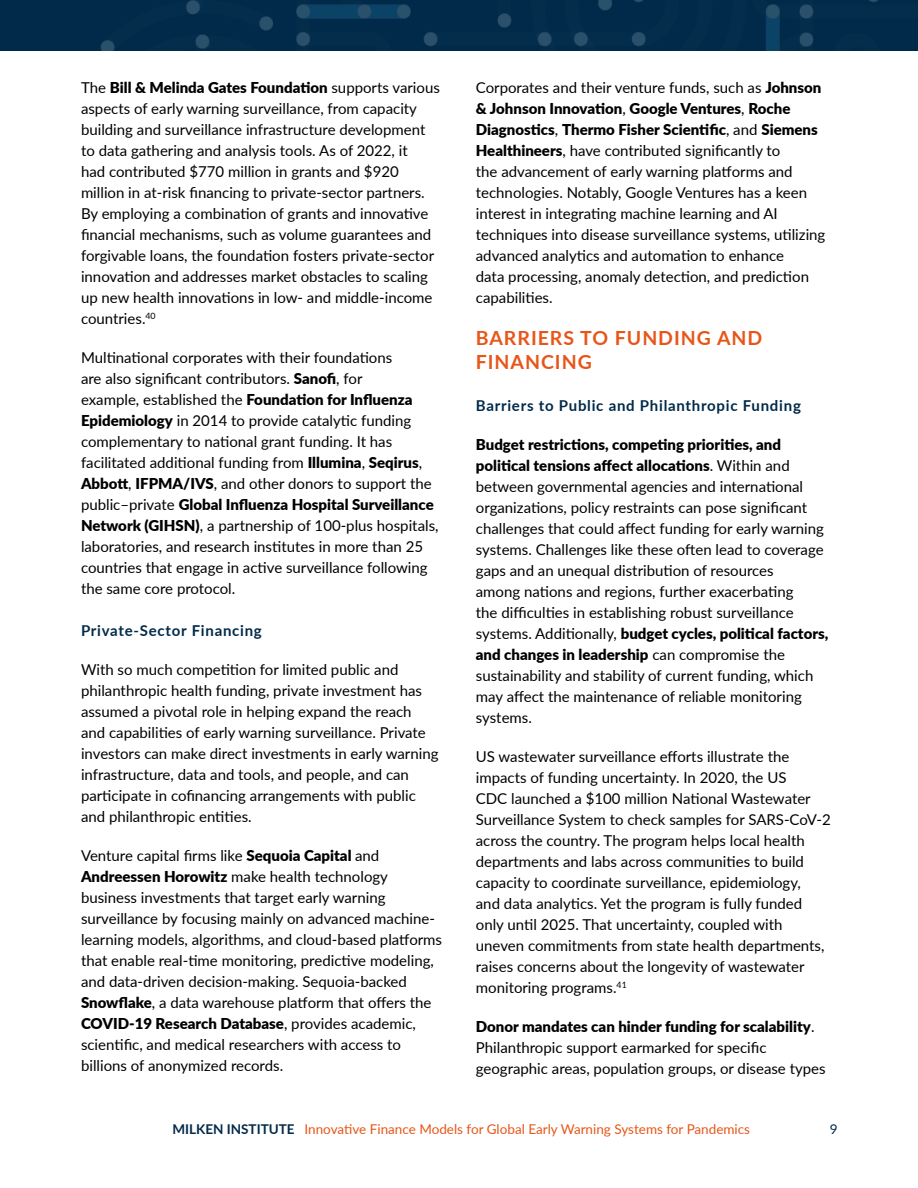
<style>
.page{position:relative;width:918px;height:1188px;background:#fff}
.page>*{position:absolute;margin:0;border:0;box-sizing:border-box;transform-origin:0 0}
.t1{font:700 19.5px/24px "Lato";letter-spacing:.05em;color:#e75618}
.t2{font:15px/21px "Lato";color:#000}
.t3{font:700 15px "Lato";letter-spacing:.05em;color:#012a4a}
.t4{font:13.5px "Lato";color:#e75618}
.t5{font:13.5px "Lato";color:#012a4a}
.s1{font-weight:900}
.s2{font-weight:700;color:#012a4a}
</style>
<div class="page">
<img style="left:0;top:0;width:918px;height:51px">
<p class="t2" style="left:81px;top:76px;width:360px">The <span class="s1">Bill &amp; Melinda Gates Foundation</span> supports various aspects of early warning surveillance, from capacity building and surveillance infrastructure development to data gathering and analysis tools. As of 2022, it<br>had contributed $770 million in grants and $920 million in at-risk financing to private-sector partners.<br>By employing a combination of grants and innovative financial mechanisms, such as volume guarantees and forgivable loans, the foundation fosters private-sector innovation and addresses market obstacles to scaling up new health innovations in low- and middle-income countries.<sup>40</sup></p>
<p class="t2" style="left:81px;top:346px;width:359px">Multinational corporates with their foundations<br>are also significant contributors. <span class="s1">Sanofi</span>, for<br>example, established the <span class="s1">Foundation for Influenza Epidemiology</span> in 2014 to provide catalytic funding complementary to national grant funding. It has facilitated additional funding from <span class="s1">Illumina</span>, <span class="s1">Seqirus</span>, <span class="s1">Abbott</span>, <span class="s1">IFPMA/IVS</span>, and other donors to support the public–private <span class="s1">Global Influenza Hospital Surveillance Network (GIHSN)</span>, a partnership of 100-plus hospitals, laboratories, and research institutes in more than 25 countries that engage in active surveillance following the same core protocol.</p>
<p class="t3" style="left:81px;top:620px;width:182px">Private-Sector Financing</p>
<p class="t2" style="left:81px;top:658px;width:359px">With so much competition for limited public and philanthropic health funding, private investment has assumed a pivotal role in helping expand the reach and capabilities of early warning surveillance. Private investors can make direct investments in early warning infrastructure, data and tools, and people, and can participate in cofinancing arrangements with public and philanthropic entities.</p>
<p class="t2" style="left:81px;top:844px;width:363px">Venture capital firms like <span class="s1">Sequoia Capital</span> and <span class="s1">Andreessen Horowitz</span> make health technology business investments that target early warning surveillance by focusing mainly on advanced machine&shy;learning models, algorithms, and cloud-based platforms that enable real-time monitoring, predictive modeling, and data-driven decision-making. Sequoia-backed <span class="s1">Snowflake</span>, a data warehouse platform that offers the <span class="s1">COVID-19 Research Database</span>, provides academic, scientific, and medical researchers with access to billions of anonymized records.</p>
<p class="t2" style="left:476px;top:76px;width:351px">Corporates and their venture funds, such as <span class="s1">Johnson &amp; Johnson Innovation</span>, <span class="s1">Google Ventures</span>, <span class="s1">Roche Diagnostics</span>, <span class="s1">Thermo Fisher Scientific</span>, and <span class="s1">Siemens Healthineers</span>, have contributed significantly to<br>the advancement of early warning platforms and technologies. Notably, Google Ventures has a keen interest in integrating machine learning and AI techniques into disease surveillance systems, utilizing advanced analytics and automation to enhance<br>data processing, anomaly detection, and prediction capabilities.</p>
<h1 class="t1" style="left:476px;top:325px;width:288px">BARRIERS TO FUNDING AND<br>FINANCING</h1>
<p class="t3" style="left:476px;top:395px;width:327px">Barriers to Public and Philanthropic Funding</p>
<p class="t2" style="left:476px;top:433px;width:354px"><span class="s1">Budget restrictions, competing priorities, and political tensions affect allocations</span>. Within and between governmental agencies and international organizations, policy restraints can pose significant challenges that could affect funding for early warning systems. Challenges like these often lead to coverage gaps and an unequal distribution of resources<br>among nations and regions, further exacerbating<br>the difficulties in establishing robust surveillance systems. Additionally, <span class="s1">budget cycles, political factors, and changes in leadership</span> can compromise the sustainability and stability of current funding, which may affect the maintenance of reliable monitoring systems.</p>
<p class="t2" style="left:476px;top:745px;width:356px">US wastewater surveillance efforts illustrate the impacts of funding uncertainty. In 2020, the US<br>CDC launched a $100 million National Wastewater Surveillance System to check samples for SARS-CoV-2 across the country. The program helps local health departments and labs across communities to build capacity to coordinate surveillance, epidemiology,<br>and data analytics. Yet the program is fully funded only until 2025. That uncertainty, coupled with uneven commitments from state health departments, raises concerns about the longevity of wastewater monitoring programs.<sup>41</sup></p>
<p class="t2" style="left:476px;top:1015px;width:351px"><span class="s1">Donor mandates can hinder funding for scalability</span>.<br>Philanthropic support earmarked for specific geographic areas, population groups, or disease types</p>
<p class="t4" style="left:172px;top:1119px;width:579px"><span class="s2">MILKEN INSTITUTE</span> Innovative Finance Models for Global Early Warning Systems for Pandemics</p>
<p class="t5" style="left:830px;top:1119px;width:9px">9</p>
</div>
